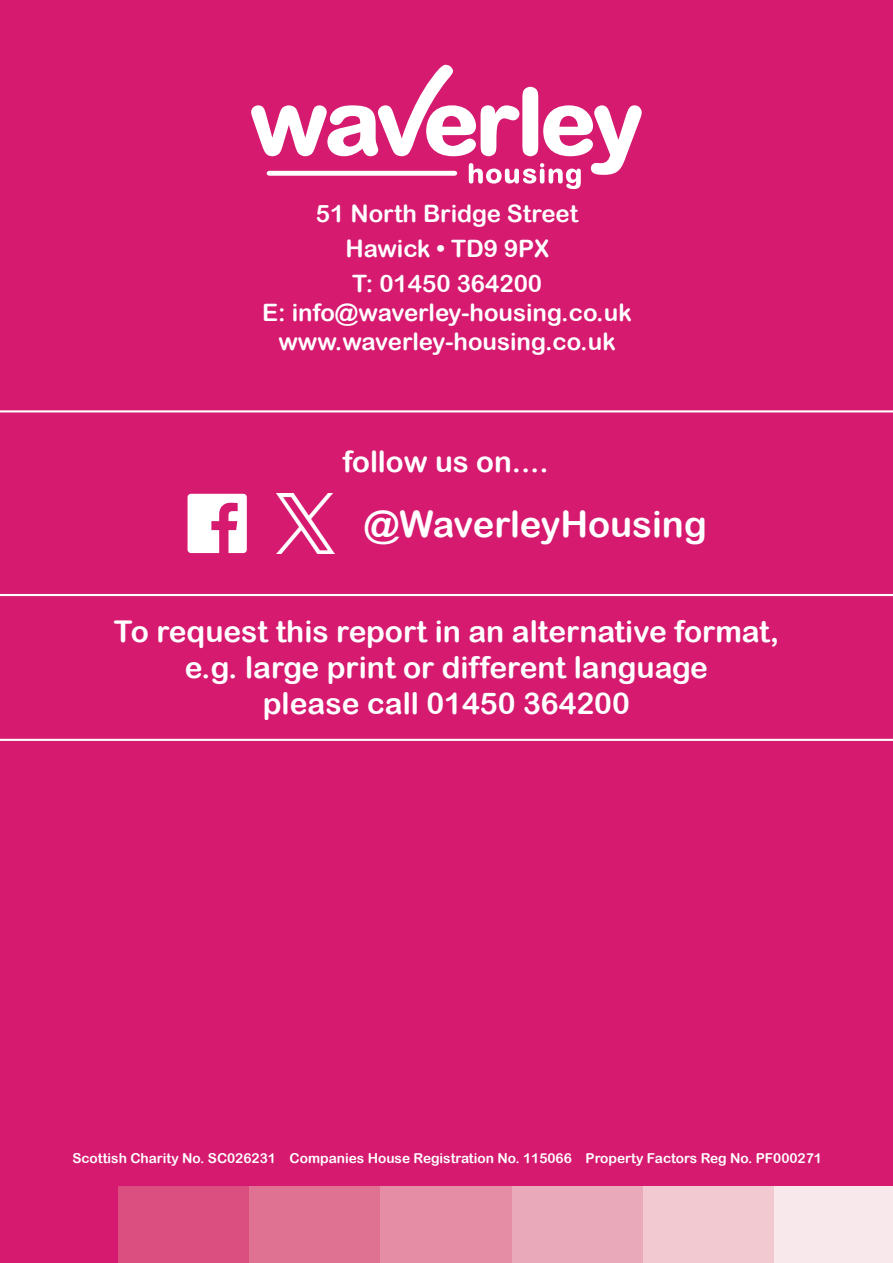
<style>
.page{position:relative;width:893px;height:1263px;background:#fff}
.page>*{position:absolute;margin:0;border:0;box-sizing:border-box;transform-origin:0 0}
.t1{font:36.45px "Arial Rounded MT Bold";color:#fff}
.t2{font:30px/36px "Arial Rounded MT Bold";color:#fff;text-align:center}
.t3{font:29.4px "Arial Rounded MT Bold";color:#fff}
.t4{font:24px/34.8px "Arial Rounded MT Bold";color:#fff;text-align:center}
.t5{font:13.65px "Arial Rounded MT Bold";color:#fff}
</style>
<div class="page">
<div style="left:0;top:0;width:893px;height:1186px;background:#d51a70"></div>
<svg style="left:188px;top:494px;width:59px;height:59px"></svg>
<hr style="left:0;top:410px;width:893px;height:2px;background:#fff">
<hr style="left:0;top:594px;width:893px;height:2px;background:#fff">
<hr style="left:0;top:739px;width:893px;height:2px;background:#fff">
<svg style="left:251px;top:65px;width:391px;height:124px"></svg>
<div style="left:267px;top:171px;width:190px;height:5px;background:#fff;border-radius:3px"></div>
<div style="left:0;top:1186px;width:118px;height:77px;background:#d51a70"></div>
<div style="left:118px;top:1186px;width:132px;height:77px;background:#da4e80"></div>
<div style="left:250px;top:1186px;width:131px;height:77px;background:#df7192"></div>
<div style="left:381px;top:1186px;width:131px;height:77px;background:#e48da4"></div>
<div style="left:512px;top:1186px;width:131px;height:77px;background:#eaa9ba"></div>
<div style="left:643px;top:1186px;width:131px;height:77px;background:#f2c9d1"></div>
<div style="left:774px;top:1186px;width:119px;height:77px;background:#f8e7eb"></div>
<img style="left:276px;top:494px;width:58px;height:59px">
<p class="t4" style="left:316px;top:196px;width:264px">51 North Bridge Street<br>Hawick • TD9 9PX<br>T: 01450 364200</p>
<p class="t4" style="left:262px;top:298px;width:371px;line-height:28.8px">E: info@waverley-housing.co.uk www.waverley-housing.co.uk</p>
<p class="t3" style="left:343px;top:444px;width:207px">follow us on....</p>
<h1 class="t1" style="left:364px;top:503px;width:345px">@WaverleyHousing</h1>
<p class="t2" style="left:114px;top:613px;width:667px">To request this report in an alternative format, e.g. large print or different language<br>please call 01450 364200</p>
<p class="t5" style="left:72px;top:1150px;width:751px">Scottish Charity No. SC026231 Companies House Registration No. 115066 Property Factors Reg No. PF000271</p>
</div>
